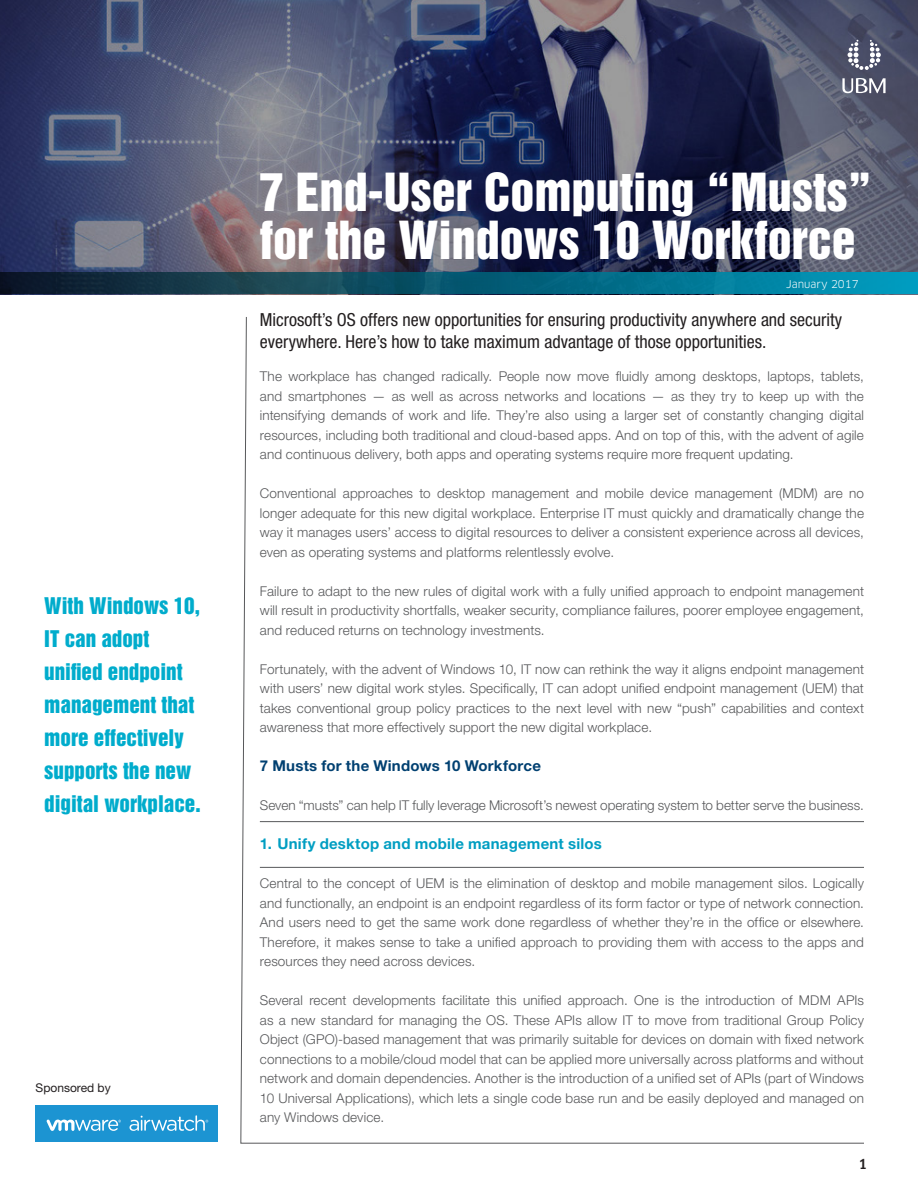
<style>
.page{position:relative;width:918px;height:1188px;background:#fff}
.page>*{position:absolute;margin:0;border:0;box-sizing:border-box;transform-origin:0 0}
.t1{font:48px/48px "Helvetica Inserat";color:#fff}
.t2{font:21px/33px "Helvetica Inserat";color:#00accc}
.t3{font:condensed 18px/21.6px "Helvetica Neue LT Std";color:#231f20}
.subhed{font:700 15px "Helvetica Neue LT Std";letter-spacing:.015em;color:#009ec2}
.Copy{font:700 15px "Helvetica Neue LT Std";letter-spacing:.015em;color:#004071}
.Copy-2{font:300 13.5px/19.5px "Helvetica Neue LT Std";letter-spacing:.01em;color:#57585a;text-align:justify}
.t4{font:500 13.5px "Clan OT";color:#231f20}
.t5{font:12px "Helvetica Neue LT Std";color:#231f20}
.Icon_Text___Caption{font:10.5px "Clan OT";color:#fff}
</style>
<div class="page">
<svg style="left:240px;top:317px;width:624px;height:827px"></svg>
<img style="left:0;top:0;width:918px;height:273px">
<hr style="left:260px;top:821px;width:604px;height:1px;background:#57585a">
<hr style="left:260px;top:867px;width:604px;height:1px;background:#57585a">
<svg style="left:842px;top:78px;width:44px;height:15px"></svg>
<svg style="left:848px;top:40px;width:33px;height:30px"></svg>
<svg style="left:0;top:273px;width:918px;height:21px;background:#095a72"></svg>
<div style="left:36px;top:1106px;width:182px;height:36px;background:#1c94d2"></div>
<svg style="left:46px;top:1119px;width:75px;height:12px"></svg>
<svg style="left:130px;top:1115px;width:78px;height:16px"></svg>
<p class="t2" style="left:44px;top:589px;width:158px">With Windows 10,<br>IT can adopt unified endpoint management that more effectively supports the new digital workplace.</p>
<p class="t5" style="left:36px;top:1080px;width:77px">Sponsored by</p>
<p class="t1" style="left:260px;top:169px;width:613px">7 End-User Computing “Musts” for the Windows 10 Workforce</p>
<p class="Icon_Text___Caption" style="left:786px;top:277px;width:74px">January 2017</p>
<p class="t3" style="left:260px;top:309px;width:584px">Microsoft’s OS offers new opportunities for ensuring productivity anywhere and security everywhere. Here’s how to take maximum advantage of those opportunities.</p>
<p class="Copy-2" style="left:260px;top:366px;width:606px">The workplace has changed radically. People now move fluidly among desktops, laptops, tablets, and smartphones — as well as across networks and locations — as they try to keep up with the intensifying demands of work and life. They’re also using a larger set of constantly changing digital resources, including both traditional and cloud-based apps. And on top of this, with the advent of agile and continuous delivery, both apps and operating systems require more frequent updating.</p>
<p class="Copy-2" style="left:260px;top:483px;width:606px">Conventional approaches to desktop management and mobile device management (MDM) are no longer adequate for this new digital workplace. Enterprise IT must quickly and dramatically change the way it manages users’ access to digital resources to deliver a consistent experience across all devices, even as operating systems and platforms relentlessly evolve.</p>
<p class="Copy-2" style="left:260px;top:581px;width:606px">Failure to adapt to the new rules of digital work with a fully unified approach to endpoint management will result in productivity shortfalls, weaker security, compliance failures, poorer employee engagement, and reduced returns on technology investments.</p>
<p class="Copy-2" style="left:260px;top:659px;width:606px">Fortunately, with the advent of Windows 10, IT now can rethink the way it aligns endpoint management with users’ new digital work styles. Specifically, IT can adopt unified endpoint management (UEM) that takes conventional group policy practices to the next level with new “push” capabilities and context awareness that more effectively support the new digital workplace.</p>
<p class="Copy" style="left:260px;top:756px;width:283px">7 Musts for the Windows 10 Workforce</p>
<p class="Copy-2" style="left:260px;top:795px;width:606px">Seven “musts” can help IT fully leverage Microsoft’s newest operating system to better serve the business.</p>
<p class="subhed" style="left:260px;top:834px;width:343px">1. Unify desktop and mobile management silos</p>
<p class="Copy-2" style="left:260px;top:873px;width:606px">Central to the concept of UEM is the elimination of desktop and mobile management silos. Logically and functionally, an endpoint is an endpoint regardless of its form factor or type of network connection.<br>And users need to get the same work done regardless of whether they’re in the office or elsewhere.<br>Therefore, it makes sense to take a unified approach to providing them with access to the apps and resources they need across devices.</p>
<p class="Copy-2" style="left:260px;top:990px;width:606px">Several recent developments facilitate this unified approach. One is the introduction of MDM APIs as a new standard for managing the OS. These APIs allow IT to move from traditional Group Policy Object (GPO)-based management that was primarily suitable for devices on domain with fixed network connections to a mobile/cloud model that can be applied more universally across platforms and without network and domain dependencies. Another is the introduction of a unified set of APIs (part of Windows 10 Universal Applications), which lets a single code base run and be easily deployed and managed on any Windows device.</p>
<p class="t4" style="left:859px;top:1156px;width:10px">1</p>
</div>
